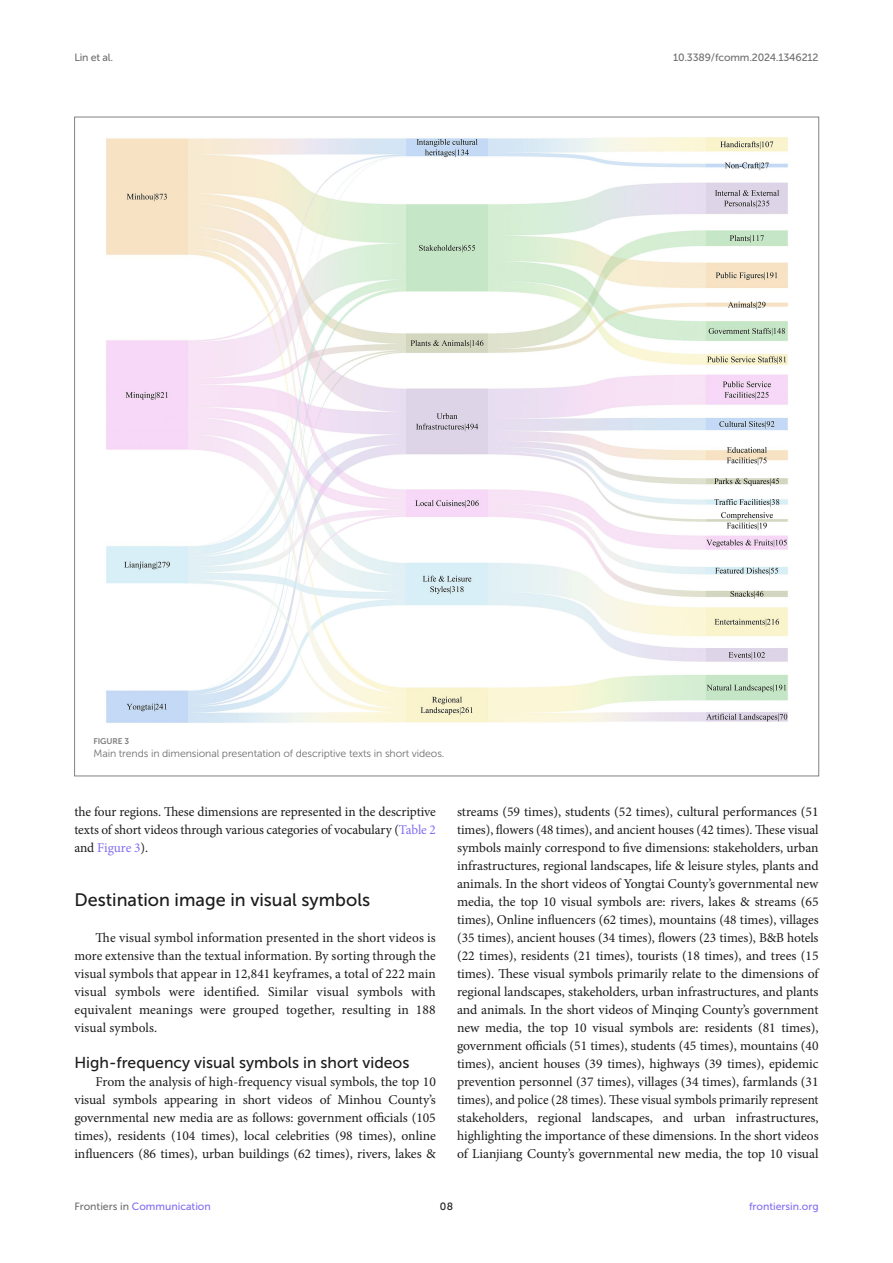
<style>
.page{position:relative;width:893px;height:1263px;background:#fff}
.page>*{position:absolute;margin:0;border:0;box-sizing:border-box;transform-origin:0 0}
.HEAD_2{font:18px "Museo Sans 500";color:#1b1c1b}
.HEAD_3{font:15.75px "Museo Sans 500";color:#1b1c1b}
.TEXT_FLUSH{font:13.5px/18px "Minion Pro";letter-spacing:-.005em;color:#1b1c1b;text-align:justify}
.FIG_LEG{font:10.5px "Museo Sans 300";letter-spacing:-.01em;color:#706f70}
.t1{font:10.5px "Museo Sans 500";color:#856df0}
.t2{font:10.5px "Museo Sans 500";letter-spacing:-.015em;color:#706f70}
.t3{font:10.5px "Museo Sans 500";color:#1b1c1b}
.FIG_HD{font:8.25px "Museo Sans 700";letter-spacing:-.01em;color:#7e7f7f}
.s1{color:#856df0}
.s2{color:#706f70}
</style>
<div class="page">
<img style="left:106px;top:137px;width:682px;height:586px">
<p class="t2" style="left:74px;top:51px;width:40px">Lin et al.</p>
<p class="t2" style="left:673px;top:51px;width:147px">10.3389/fcomm.2024.1346212</p>
<p class="FIG_HD" style="left:94px;top:736px;width:37px">FIGURE 3</p>
<p class="FIG_LEG" style="left:94px;top:748px;width:353px">Main trends in dimensional presentation of descriptive texts in short videos.</p>
<p class="TEXT_FLUSH" style="left:74px;top:803px;width:363px">the four regions. These dimensions are represented in the descriptive texts of short videos through various categories of vocabulary (<span class="s1">Table 2 </span>and <span class="s1">Figure 3</span>).</p>
<p class="HEAD_2" style="left:74px;top:890px;width:297px">Destination image in visual symbols</p>
<p class="TEXT_FLUSH" style="left:74px;top:929px;width:363px;text-indent:21px">The visual symbol information presented in the short videos is more extensive than the textual information. By sorting through the visual symbols that appear in 12,841 keyframes, a total of 222 main visual symbols were identified. Similar visual symbols with equivalent meanings were grouped together, resulting in 188 visual symbols.</p>
<p class="HEAD_3" style="left:74px;top:1054px;width:337px">High-frequency visual symbols in short videos</p>
<p class="TEXT_FLUSH" style="left:74px;top:1073px;width:363px;text-indent:21px">From the analysis of high-frequency visual symbols, the top 10 visual symbols appearing in short videos of Minhou County’s governmental new media are as follows: government officials (105 times), residents (104 times), local celebrities (98 times), online influencers (86 times), urban buildings (62 times), rivers, lakes &amp;</p>
<p class="TEXT_FLUSH" style="left:457px;top:803px;width:363px">streams (59 times), students (52 times), cultural performances (51 times), flowers (48 times), and ancient houses (42 times). These visual symbols mainly correspond to five dimensions: stakeholders, urban infrastructures, regional landscapes, life &amp; leisure styles, plants and animals. In the short videos of Yongtai County’s governmental new media, the top 10 visual symbols are: rivers, lakes &amp; streams (65 times), Online influencers (62 times), mountains (48 times), villages (35 times), ancient houses (34 times), flowers (23 times), B&amp;B hotels (22 times), residents (21 times), tourists (18 times), and trees (15 times). These visual symbols primarily relate to the dimensions of regional landscapes, stakeholders, urban infrastructures, and plants and animals. In the short videos of Minqing County’s government new media, the top 10 visual symbols are: residents (81 times), government officials (51 times), students (45 times), mountains (40 times), ancient houses (39 times), highways (39 times), epidemic prevention personnel (37 times), villages (34 times), farmlands (31 times), and police (28 times). These visual symbols primarily represent stakeholders, regional landscapes, and urban infrastructures, highlighting the importance of these dimensions. In the short videos of Lianjiang County’s governmental new media, the top 10 visual</p>
<p class="t1" style="left:74px;top:1200px;width:138px"><span class="s2">Frontiers in</span> Communication</p>
<p class="t3" style="left:440px;top:1200px;width:15px">08</p>
<p class="t1" style="left:749px;top:1200px;width:71px">frontiersin.org</p>
</div>
